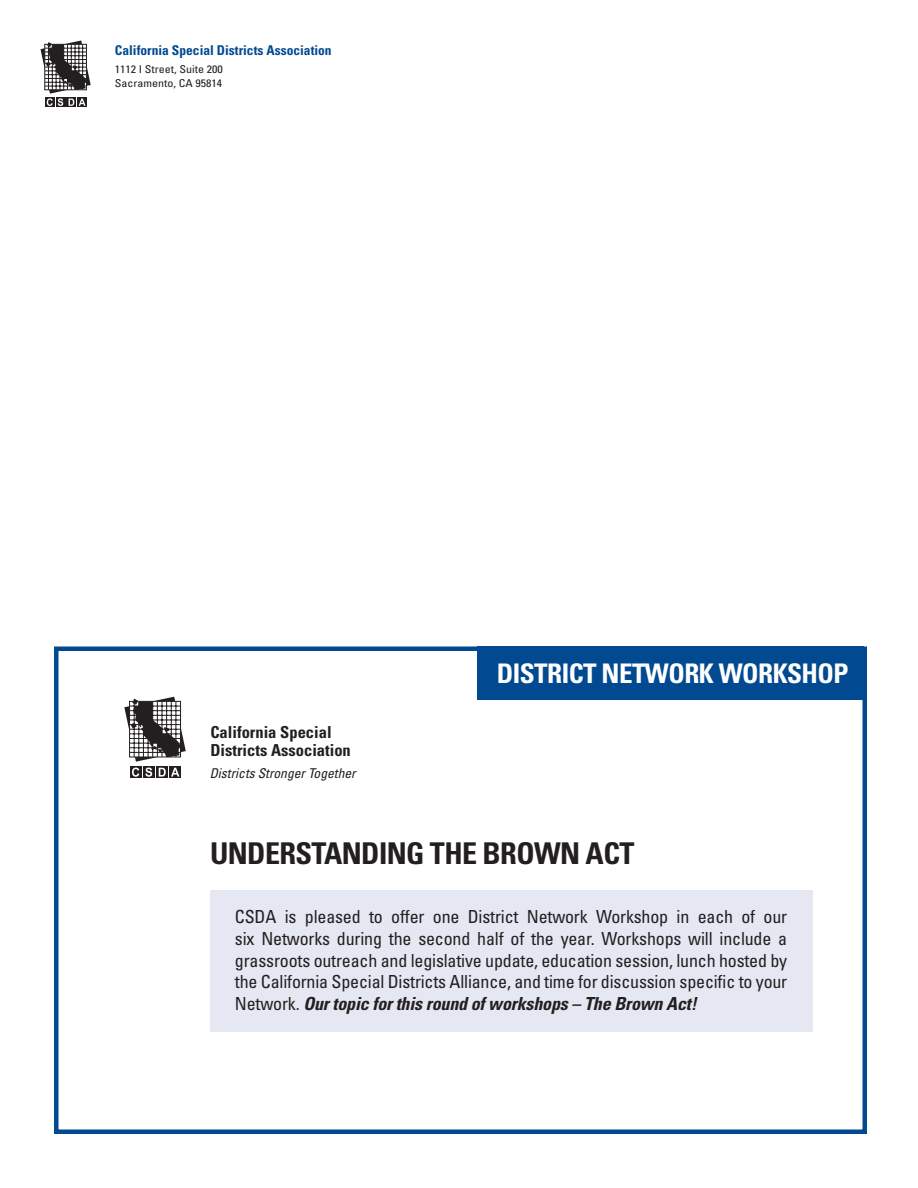
<style>
.page{position:relative;width:918px;height:1188px;background:#fff}
.page>*{position:absolute;margin:0;border:0;box-sizing:border-box;transform-origin:0 0}
.t1{font:700 condensed 30px "Univers LT Std";letter-spacing:-.02em;color:#231f20}
.t2{font:700 condensed 27px "Univers LT Std";letter-spacing:-.02em;color:#fff}
.t3{font:condensed 18px/21.6px "Univers LT Std";letter-spacing:-.01em;color:#231f20;text-align:justify}
.t4{font:700 condensed 16.5px "Univers LT Std";color:#231f20}
.t5{font:700 condensed 13.5px "Univers LT Std";color:#014990}
.t6{font:italic condensed 13.5px "Univers LT Std";color:#231f20}
.t7{font:condensed 10.8px "Univers LT Std";color:#231f20;scale:1.11 1}
.s1{font-weight:700;font-style:italic}
</style>
<div class="page">
<div style="left:54px;top:646px;width:813px;height:488px;border:4px solid #014990"></div>
<svg style="left:124px;top:697px;width:62px;height:65px"></svg>
<div style="left:143px;top:767px;width:11px;height:11px;background:#231f20"></div>
<svg style="left:145px;top:768px;width:7px;height:9px"></svg>
<svg style="left:157px;top:767px;width:11px;height:11px"></svg>
<svg style="left:170px;top:767px;width:11px;height:11px"></svg>
<svg style="left:159px;top:768px;width:20px;height:9px"></svg>
<svg style="left:130px;top:767px;width:11px;height:11px"></svg>
<svg style="left:132px;top:768px;width:7px;height:9px"></svg>
<div style="left:210px;top:890px;width:602px;height:141px;background:#e5e7f2"></div>
<div style="left:56px;top:98px;width:9px;height:9px;background:#231f20"></div>
<div style="left:67px;top:98px;width:9px;height:9px;background:#231f20"></div>
<div style="left:78px;top:98px;width:9px;height:9px;background:#231f20"></div>
<div style="left:45px;top:98px;width:9px;height:9px;background:#231f20"></div>
<svg style="left:40px;top:41px;width:51px;height:65px"></svg>
<div style="left:477px;top:646px;width:387px;height:54px;background:#014990"></div>
<p class="t5" style="left:115px;top:42px;width:218px">California Special Districts Association</p>
<p class="t7" style="left:115px;top:63px;width:99px">1112 I Street, Suite 200</p>
<p class="t7" style="left:115px;top:76px;width:98px">Sacramento, CA 95814</p>
<p class="t4" style="left:210px;top:722px;width:123px">California Special</p>
<p class="t4" style="left:210px;top:740px;width:142px">Districts Association</p>
<p class="t6" style="left:210px;top:764px;width:148px">Districts Stronger Together</p>
<p class="t2" style="left:497px;top:657px;width:353px">DISTRICT NETWORK WORKSHOP</p>
<p class="t1" style="left:210px;top:835px;width:426px">UNDERSTANDING THE BROWN ACT</p>
<p class="t3" style="left:235px;top:906px;width:554px">CSDA is pleased to offer one District Network Workshop in each of our six Networks during the second half of the year. Workshops will include a grassroots outreach and legislative update, education session, lunch hosted by the California Special Districts Alliance, and time for discussion specific to your Network. <span class="s1">Our topic for this round of workshops – The Brown Act!</span></p>
</div>
